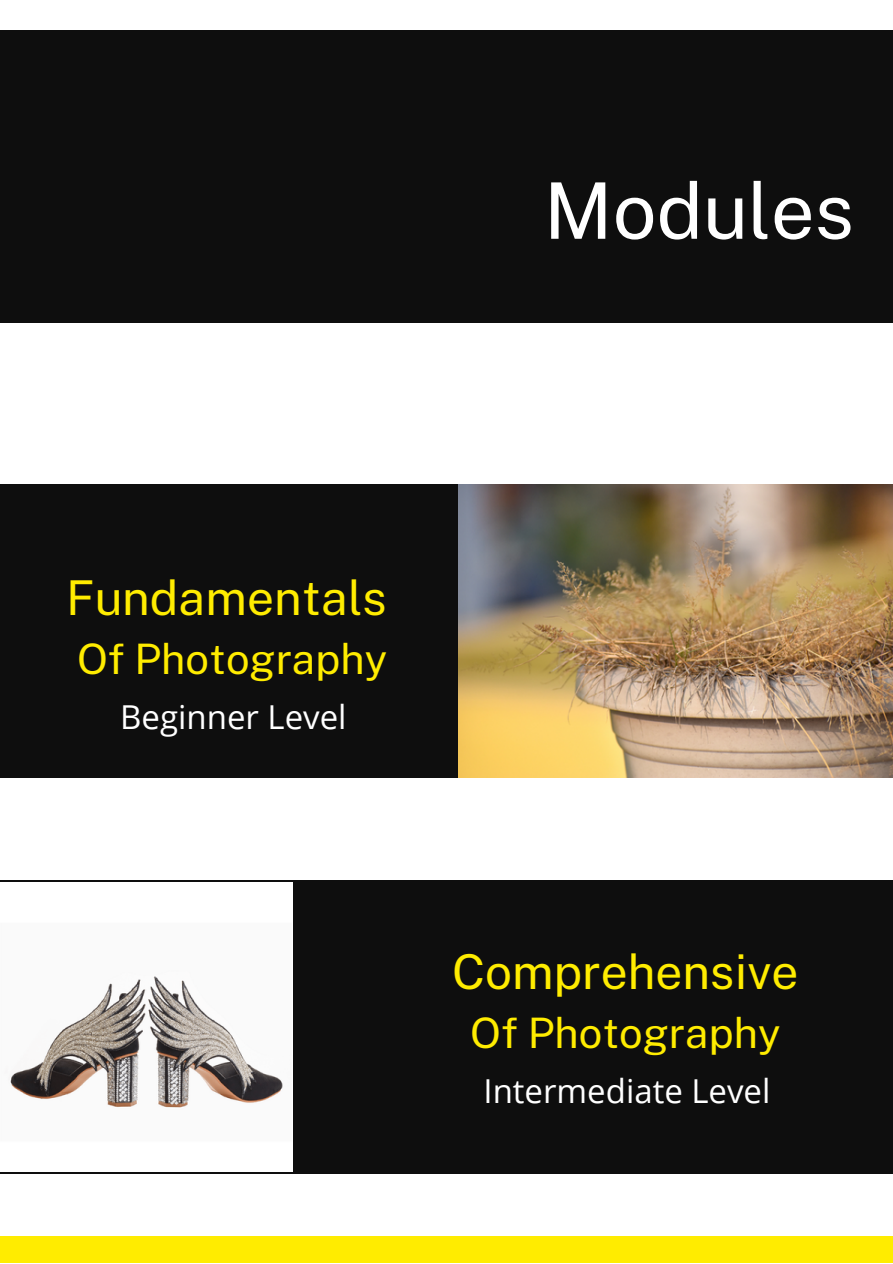
<style>
.page{position:relative;width:893px;height:1264px;background:#fff}
.page>*{position:absolute;margin:0;border:0;box-sizing:border-box;transform-origin:0 0}
.t1{font:78px "Public Sans";color:#fff}
.t2{font:48px "Public Sans";color:#ffec00}
.t3{font:42px "Public Sans";color:#ffec00}
.t4{font:33px "Open Sans";color:#fff}
</style>
<div class="page">
<div style="left:0;top:1236px;width:892px;height:26px;background:#ffec00"></div>
<div style="left:0;top:30px;width:892px;height:293px;background:#0e0e0e"></div>
<div style="left:0;top:880px;width:892px;height:293px;background:#0e0e0e"></div>
<div style="left:0;top:485px;width:892px;height:292px;background:#0e0e0e"></div>
<img style="left:0;top:882px;width:292px;height:289px">
<img style="left:458px;top:485px;width:434px;height:292px">
<h1 class="t1" style="left:543px;top:165px;width:312px">Modules</h1>
<h2 class="t2" style="left:66px;top:570px;width:322px">Fundamentals</h2>
<p class="t3" style="left:77px;top:634px;width:311px">Of Photography</p>
<p class="t4" style="left:120px;top:693px;width:228px">Beginner Level</p>
<h2 class="t2" style="left:452px;top:943px;width:348px">Comprehensive</h2>
<p class="t3" style="left:470px;top:1007px;width:311px">Of Photography</p>
<p class="t4" style="left:483px;top:1067px;width:288px">Intermediate Level</p>
</div>
